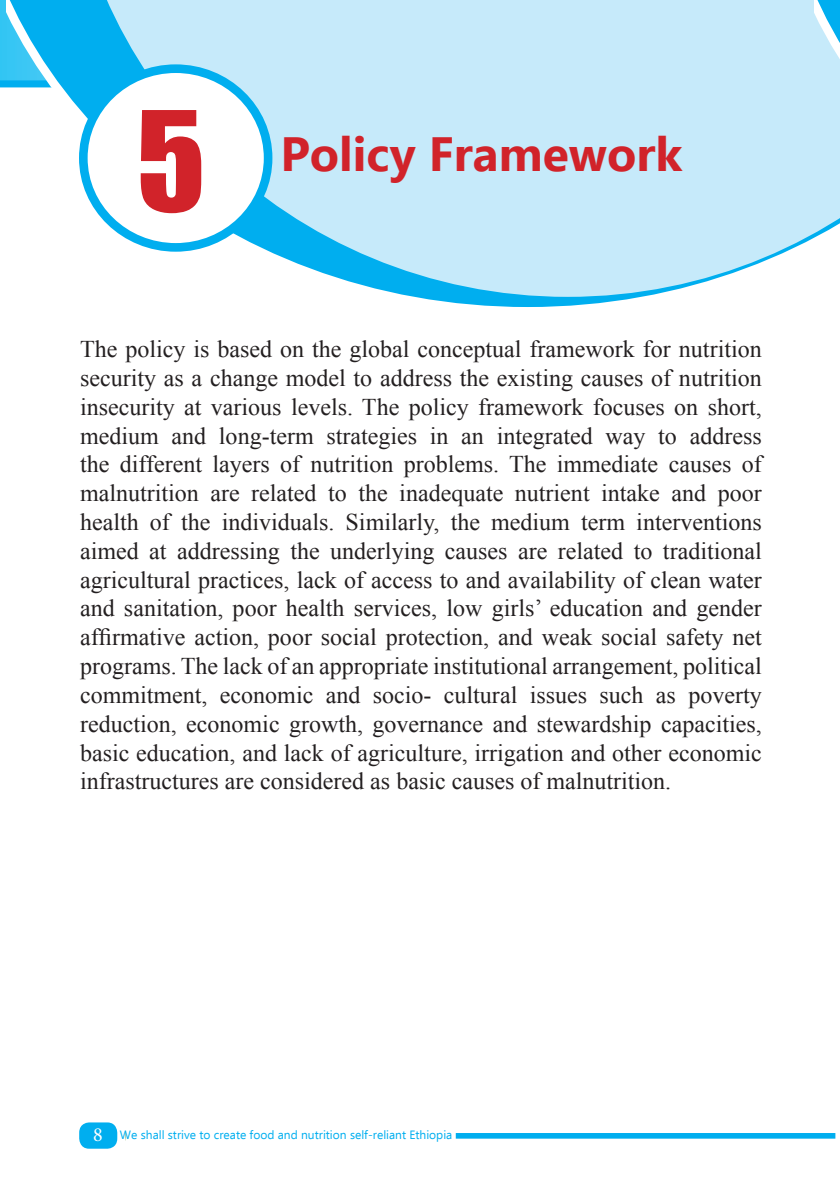
<style>
.page{position:relative;width:840px;height:1191px;background:#fff}
.page>*{position:absolute;margin:0;border:0;box-sizing:border-box;transform-origin:0 0}
.t1{font:128px "Impact";color:#d1232a}
.t2{font:700 48px "Ebrima";color:#d1232a}
.t3{font:24px/28.8px "Times New Roman";color:#231f20;text-align:justify}
.t4{font:12px "Ebrima";color:#00aeef}
.s1{font-family:"Minion Pro";font-size:20px;color:#fff}
</style>
<div class="page">
<div style="left:455px;top:1133px;width:379px;height:5px;background:#00aeef"></div>
<div style="left:79px;top:1122px;width:38px;height:26px;background:#00aeef;border-radius:10px"></div>
<svg style="left:0;top:0;width:839px;height:307px"></svg>
<h1 class="t1" style="left:136px;top:62px;width:70px">5</h1>
<h2 class="t2" style="left:280px;top:119px;width:403px">Policy Framework</h2>
<p class="t3" style="left:80px;top:334px;width:682px">The policy is based on the global conceptual framework for nutrition security as a change model to address the existing causes of nutrition insecurity at various levels. The policy framework focuses on short, medium and long-term strategies in an integrated way to address the different layers of nutrition problems. The immediate causes of malnutrition are related to the inadequate nutrient intake and poor health of the individuals. Similarly, the medium term interventions aimed at addressing the underlying causes are related to traditional agricultural practices, lack of access to and availability of clean water and sanitation, poor health services, low girls’ education and gender affirmative action, poor social protection, and weak social safety net programs. The lack of an appropriate institutional arrangement, political commitment, economic and socio- cultural issues such as poverty reduction, economic growth, governance and stewardship capacities, basic education, and lack of agriculture, irrigation and other economic infrastructures are considered as basic causes of malnutrition.</p>
<p class="t4" style="left:93px;top:1126px;width:360px"><span class="s1">8</span> We shall strive to create food and nutrition self-reliant Ethiopia</p>
</div>
